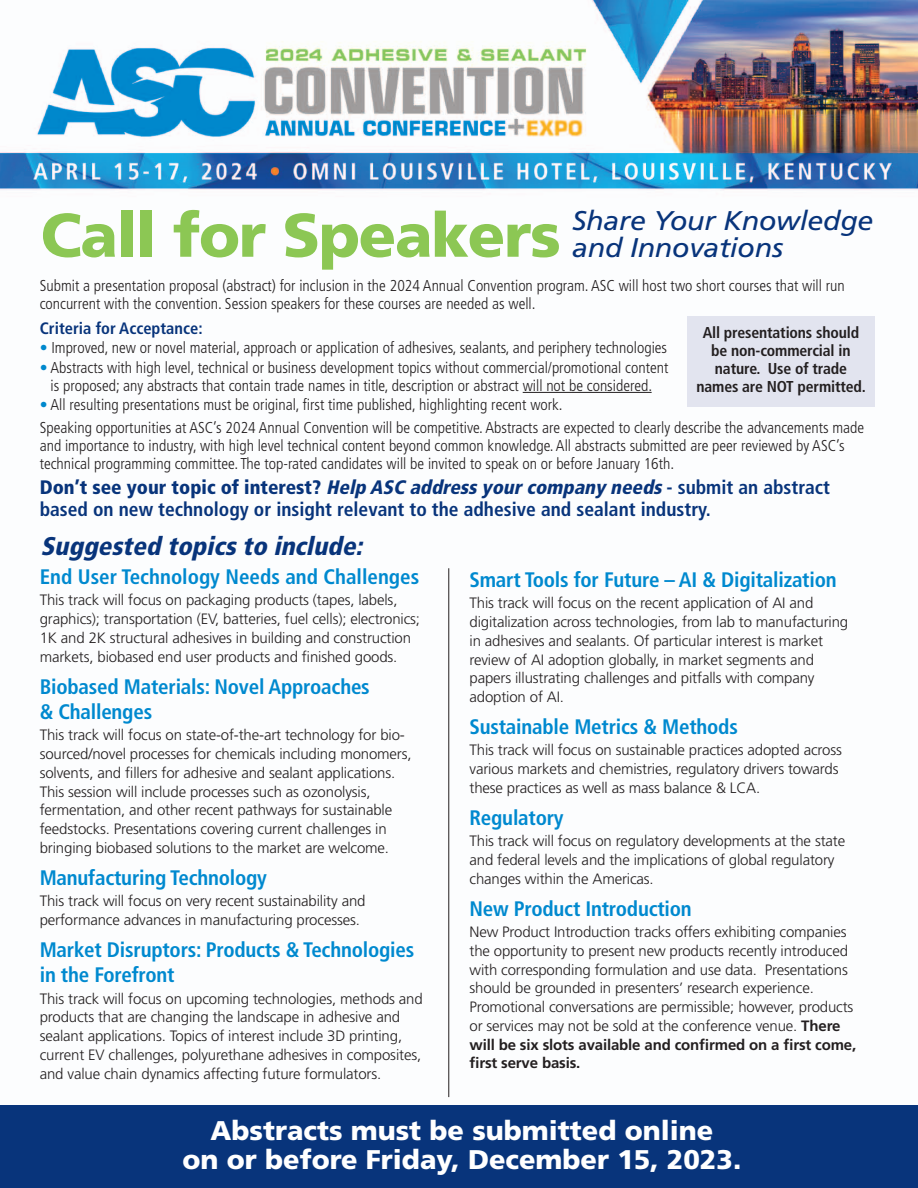
<style>
.page{position:relative;width:918px;height:1188px;background:#fff}
.page>*{position:absolute;margin:0;border:0;box-sizing:border-box;transform-origin:0 0}
.t1{font:900 61.5px "Frutiger LT Std";letter-spacing:-.02em;color:#8cc754}
.t2{font:900 27px/28.5px "Frutiger LT Std";color:#fff;text-align:center}
.t3{font:italic 27px "Frutiger LT Std";letter-spacing:-.01em;color:#08347b;scale:1.06 1}
.t4{font:italic 900 condensed 25.5px "Frutiger LT Std";color:#08347b}
.t5{font:700 condensed 21px/25.2px "Frutiger LT Std";letter-spacing:-.01em;color:#0089cf}
.t6{font:700 condensed 19.5px/22.5px "Frutiger LT Std";color:#08347b}
.t7{font:700 condensed 16.5px "Frutiger LT Std";color:#08347b}
.t8{font:300 condensed 15.75px/18px "Frutiger LT Std";color:#231f20}
.t9{font:700 condensed 15.75px/18px "Frutiger LT Std";letter-spacing:-.01em;color:#231f20;text-align:center}
.t10{font:300 15px/18.8px "Frutiger LT Std";letter-spacing:-.01em;color:#231f20}
.s1{color:#0088cd}
.s2{font-weight:900}
.s3{font-weight:900;font-style:italic}
.s4{font-weight:700}
</style>
<div class="page">
<img style="left:0;top:0;width:918px;height:1106px">
<hr style="left:523px;top:392px;width:129px;height:1px;background:#231f20">
<hr style="left:449px;top:568px;width:1px;height:529px;background:#231f20">
<div style="left:0;top:1106px;width:918px;height:82px;background:#08347b"></div>
<div style="left:687px;top:316px;width:188px;height:90px;background:#e2e4ef"></div>
<h2 class="t3" style="left:572px;top:205px;width:286px">Share Your Knowledge</h2>
<h1 class="t1" style="left:41px;top:198px;width:522px">Call for Speakers</h1>
<h2 class="t3" style="left:572px;top:232px;width:200px">and Innovations</h2>
<p class="t8" style="left:40px;top:277px;width:807px">Submit a presentation proposal (abstract) for inclusion in the 2024 Annual Convention program. ASC will host two short courses that will run concurrent with the convention. Session speakers for these courses are needed as well.</p>
<p class="t7" style="left:40px;top:319px;width:164px">Criteria for Acceptance:</p>
<p class="t8" style="left:40px;top:339px;width:629px"><span class="s1">•</span> Improved, new or novel material, approach or application of adhesives, sealants, and periphery technologies</p>
<p class="t8" style="left:40px;top:359px;width:630px;text-align:center"><span class="s1">•</span> Abstracts with high level, technical or business development topics without commercial/promotional content is proposed; any abstracts that contain trade names in title, description or abstract will not be considered.</p>
<p class="t8" style="left:40px;top:394px;width:826px;line-height:22.6px"><span class="s1">•</span> All resulting presentations must be original, first time published, highlighting recent work.<br>Speaking opportunities at ASC’s 2024 Annual Convention will be competitive. Abstracts are expected to clearly describe the advancements made</p>
<p class="t8" style="left:40px;top:437px;width:806px">and importance to industry, with high level technical content beyond common knowledge. All abstracts submitted are peer reviewed by ASC’s technical programming committee. The top-rated candidates will be invited to speak on or before January 16th.</p>
<h3 class="t6" style="left:40px;top:476px;width:792px"><span class="s2">Don’t see your topic of interest?</span> <span class="s3">Help ASC addressyourcompany needs</span>- submit an abstract based on new technology or insight relevant to the adhesive and sealant industry.</h3>
<p class="t9" style="left:697px;top:323px;width:171px">All presentations should be non-commercial in nature. Use of trade names are NOT permitted.</p>
<h3 class="t4" style="left:40px;top:530px;width:330px">Suggested topicsto include:</h3>
<h3 class="t5" style="left:40px;top:564px;width:381px">End User Technology Needs and Challenges</h3>
<p class="t10" style="left:40px;top:591px;width:382px">This track will focus on packaging products (tapes, labels, graphics); transportation (EV, batteries, fuel cells); electronics; 1K and 2K structural adhesives in building and construction markets, biobased end user products and finished goods.</p>
<h3 class="t5" style="left:40px;top:674px;width:332px">Biobased Materials: Novel Approaches &amp; Challenges</h3>
<p class="t10" style="left:40px;top:726px;width:373px">This track will focus on state-of-the-art technology for bio&shy;sourced/novel processes for chemicals including monomers, solvents, and fillers for adhesive and sealant applications.<br>This session will include processes such as ozonolysis, fermentation, and other recent pathways for sustainable feedstocks. Presentations covering current challenges in bringing biobased solutions to the market are welcome.</p>
<h3 class="t5" style="left:40px;top:865px;width:229px">Manufacturing Technology</h3>
<p class="t10" style="left:40px;top:892px;width:327px">This track will focus on very recent sustainability and performance advances in manufacturing processes.</p>
<h3 class="t5" style="left:40px;top:937px;width:376px">Market Disruptors: Products &amp; Technologies in the Forefront</h3>
<p class="t10" style="left:40px;top:989px;width:385px">This track will focus on upcoming technologies, methods and products that are changing the landscape in adhesive and sealant applications. Topics of interest include 3D printing, current EV challenges, polyurethane adhesives in composites, and value chain dynamics affecting future formulators.</p>
<h3 class="t5" style="left:470px;top:567px;width:369px">Smart Tools for Future – AI &amp; Digitalization</h3>
<p class="t10" style="left:470px;top:594px;width:380px">This track will focus on the recent application of AI and digitalization across technologies, from lab to manufacturing in adhesives and sealants. Of particular interest is market review of AI adoption globally, in market segments and papers illustrating challenges and pitfalls with company adoption of AI.</p>
<h3 class="t5" style="left:470px;top:714px;width:270px">Sustainable Metrics &amp; Methods</h3>
<p class="t10" style="left:470px;top:741px;width:374px">This track will focus on sustainable practices adopted across various markets and chemistries, regulatory drivers towards these practices as well as mass balance &amp; LCA.</p>
<h3 class="t5" style="left:470px;top:805px;width:96px">Regulatory</h3>
<p class="t10" style="left:470px;top:832px;width:377px">This track will focus on regulatory developments at the state and federal levels and the implications of global regulatory changes within the Americas.</p>
<h3 class="t5" style="left:470px;top:896px;width:224px">New Product Introduction</h3>
<p class="t10" style="left:470px;top:923px;width:388px">New Product Introduction tracks offers exhibiting companies the opportunity to present new products recently introduced with corresponding formulation and use data. Presentations should be grounded in presenters’ research experience.<br>Promotional conversations are permissible; however, products or services may not be sold at the conference venue. <span class="s4">There will be six slots available and confirmed on a first come, first serve basis.</span></p>
<h2 class="t2" style="left:183px;top:1116px;width:560px">Abstracts must be submitted online<br>on or before Friday, December 15, 2023.</h2>
</div>
